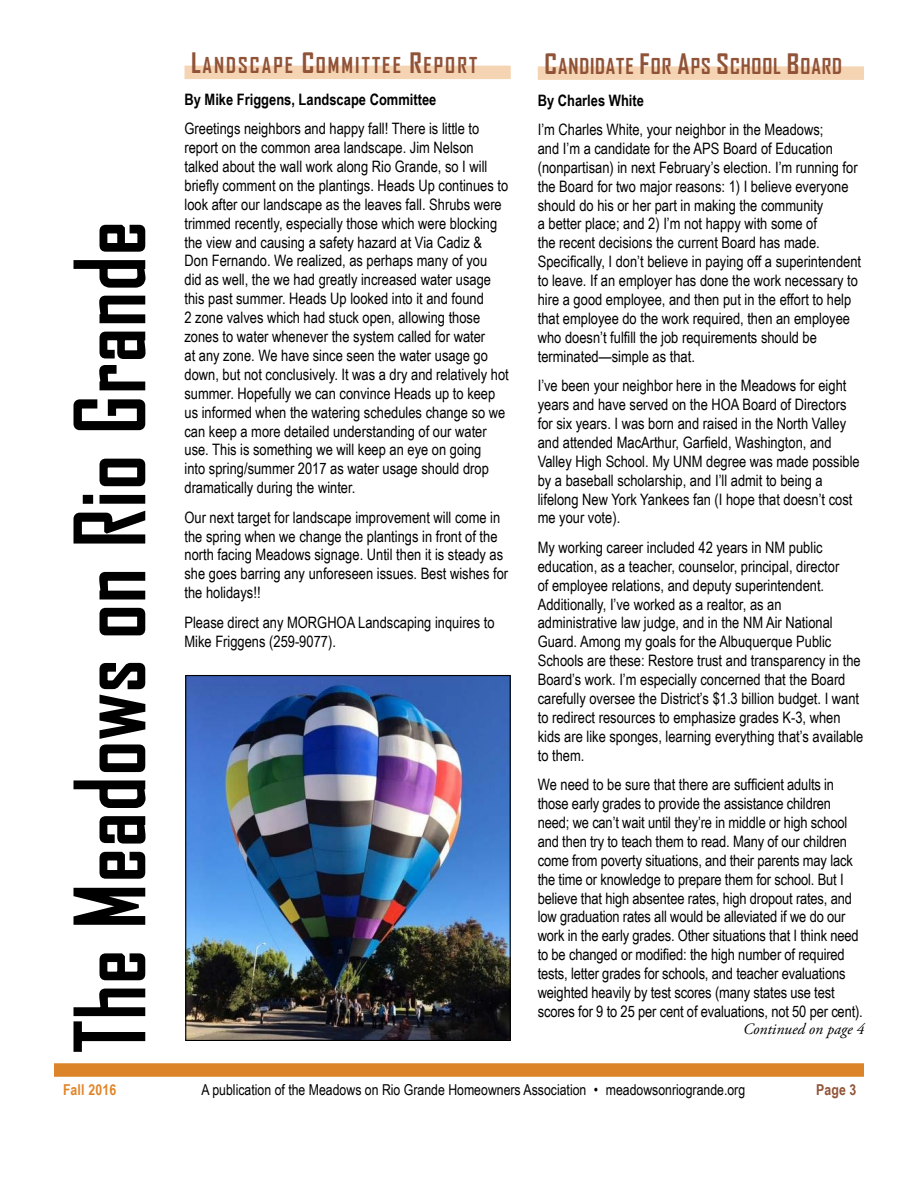
<style>
.page{position:relative;width:918px;height:1188px;background:#fff}
.page>*{position:absolute;margin:0;border:0;box-sizing:border-box;transform-origin:0 0}
.t1{font:90px "Agency FB";letter-spacing:.02em;color:#000}
.t2{font:700 21px "Agency FB";letter-spacing:.04em;color:#915338}
.t3{font:700 21px "Agency FB";letter-spacing:.1em;color:#915338}
.t4{font:15.75px/18.9px "Arial Narrow";color:#000}
.t5{font:700 15.75px "Arial Narrow";color:#000}
.t6{font:italic 15.75px "Adobe Garamond Pro";color:#000}
.t7{font:15px "Arial Narrow";color:#000}
.t8{font:700 15px "Arial Narrow";letter-spacing:.01em;color:#e18527}
.t9{font:700 15px "Arial Narrow";color:#915338}
.s1{font-size:27px}
</style>
<div class="page">
<div style="left:54px;top:1063px;width:810px;height:14px;background:#dc842a"></div>
<svg style="left:73px;top:953px;width:73px;height:99px"></svg>
<svg style="left:73px;top:662px;width:73px;height:263px"></svg>
<svg style="left:99px;top:571px;width:47px;height:65px"></svg>
<svg style="left:73px;top:458px;width:73px;height:86px"></svg>
<svg style="left:73px;top:260px;width:73px;height:171px"></svg>
<svg style="left:99px;top:224px;width:47px;height:28px"></svg>
<div style="left:184px;top:66px;width:327px;height:13px;background:#f5d4b3"></div>
<div style="left:538px;top:66px;width:326px;height:14px;background:#f5d4b3"></div>
<img style="left:187px;top:677px;width:322px;height:362px">
<div style="left:185px;top:675px;width:326px;height:366px;border:1px solid #000"></div>
<h1 class="t1" style="left:55px;top:1052px;width:832px;rotate:-90deg">The Meadows on Rio Grande</h1>
<h2 class="t3" style="left:191px;top:52px;width:288px"><span class="s1">L</span>ANDSCAPE <span class="s1">C</span>OMMITTEE <span class="s1">R</span>EPORT</h2>
<p class="t5" style="left:184px;top:87px;width:253px">By Mike Friggens, Landscape Committee</p>
<p class="t4" style="left:184px;top:119px;width:326px">Greetings neighbors and happy fall! There is little to report on the common area landscape. Jim Nelson talked about the wall work along Rio Grande, so I will briefly comment on the plantings. Heads Up continues to look after our landscape as the leaves fall. Shrubs were trimmed recently, especially those which were blocking the view and causing a safety hazard at Via Cadiz &amp; Don Fernando. We realized, as perhaps many of you<br>did as well, the we had greatly increased water usage this past summer. Heads Up looked into it and found<br>2 zone valves which had stuck open, allowing those zones to water whenever the system called for water<br>at any zone. We have since seen the water usage go down, but not conclusively. It was a dry and relatively hot summer. Hopefully we can convince Heads up to keep us informed when the watering schedules change so we can keep a more detailed understanding of our water use. This is something we will keep an eye on going<br>into spring/summer 2017 as water usage should drop dramatically during the winter.</p>
<p class="t4" style="left:184px;top:507px;width:325px">Our next target for landscape improvement will come in the spring when we change the plantings in front of the north facing Meadows signage. Until then it is steady as she goes barring any unforeseen issues. Best wishes for the holidays!!</p>
<p class="t4" style="left:184px;top:612px;width:312px">Please direct any MORGHOA Landscaping inquires to<br>Mike Friggens (259-9077).</p>
<h2 class="t2" style="left:544px;top:53px;width:299px"><span class="s1">C</span>ANDIDATE <span class="s1">F</span>OR <span class="s1">A</span>PS <span class="s1">S</span>CHOOL <span class="s1">B</span>OARD</h2>
<p class="t5" style="left:538px;top:88px;width:108px">By Charles White</p>
<p class="t4" style="left:538px;top:119px;width:325px">I’m Charles White, your neighbor in the Meadows;<br>and I’m a candidate for the APS Board of Education (nonpartisan) in next February’s election. I’m running for the Board for two major reasons: 1) I believe everyone should do his or her part in making the community<br>a better place; and 2) I’m not happy with some of<br>the recent decisions the current Board has made.<br>Specifically, I don’t believe in paying off a superintendent to leave. If an employer has done the work necessary to hire a good employee, and then put in the effort to help that employee do the work required, then an employee who doesn’t fulfill the job requirements should be terminated—simple as that.</p>
<p class="t4" style="left:538px;top:376px;width:324px">I’ve been your neighbor here in the Meadows for eight years and have served on the HOA Board of Directors for six years. I was born and raised in the North Valley and attended MacArthur, Garfield, Washington, and Valley High School. My UNM degree was made possible by a baseball scholarship, and I’ll admit to being a lifelong New York Yankees fan (I hope that doesn’t cost me your vote).</p>
<p class="t4" style="left:538px;top:537px;width:327px">My working career included 42 years in NM public education, as a teacher, counselor, principal, director<br>of employee relations, and deputy superintendent.<br>Additionally, I’ve worked as a realtor, as an administrative law judge, and in the NM Air National Guard. Among my goals for the Albuquerque Public Schools are these: Restore trust and transparency in the Board’s work. I’m especially concerned that the Board carefully oversee the District’s $1.3 billion budget. I want to redirect resources to emphasize grades K-3, when kids are like sponges, learning everything that’s available to them.</p>
<p class="t4" style="left:538px;top:775px;width:327px">We need to be sure that there are sufficient adults in those early grades to provide the assistance children need; we can’t wait until they’re in middle or high school and then try to teach them to read. Many of our children come from poverty situations, and their parents may lack the time or knowledge to prepare them for school. But I believe that high absentee rates, high dropout rates, and low graduation rates all would be alleviated if we do our work in the early grades. Other situations that I think need to be changed or modified: the high number of required tests, letter grades for schools, and teacher evaluations weighted heavily by test scores (many states use test scores for 9 to 25 per cent of evaluations, not 50 per cent).</p>
<p class="t6" style="left:743px;top:1019px;width:123px">Continued on page 4</p>
<p class="t8" style="left:63px;top:1078px;width:55px">Fall 2016</p>
<p class="t7" style="left:202px;top:1078px;width:545px">A publication of the Meadows on Rio Grande Homeowners Association • meadowsonriogrande.org</p>
<p class="t9" style="left:816px;top:1078px;width:42px">Page 3</p>
</div>
